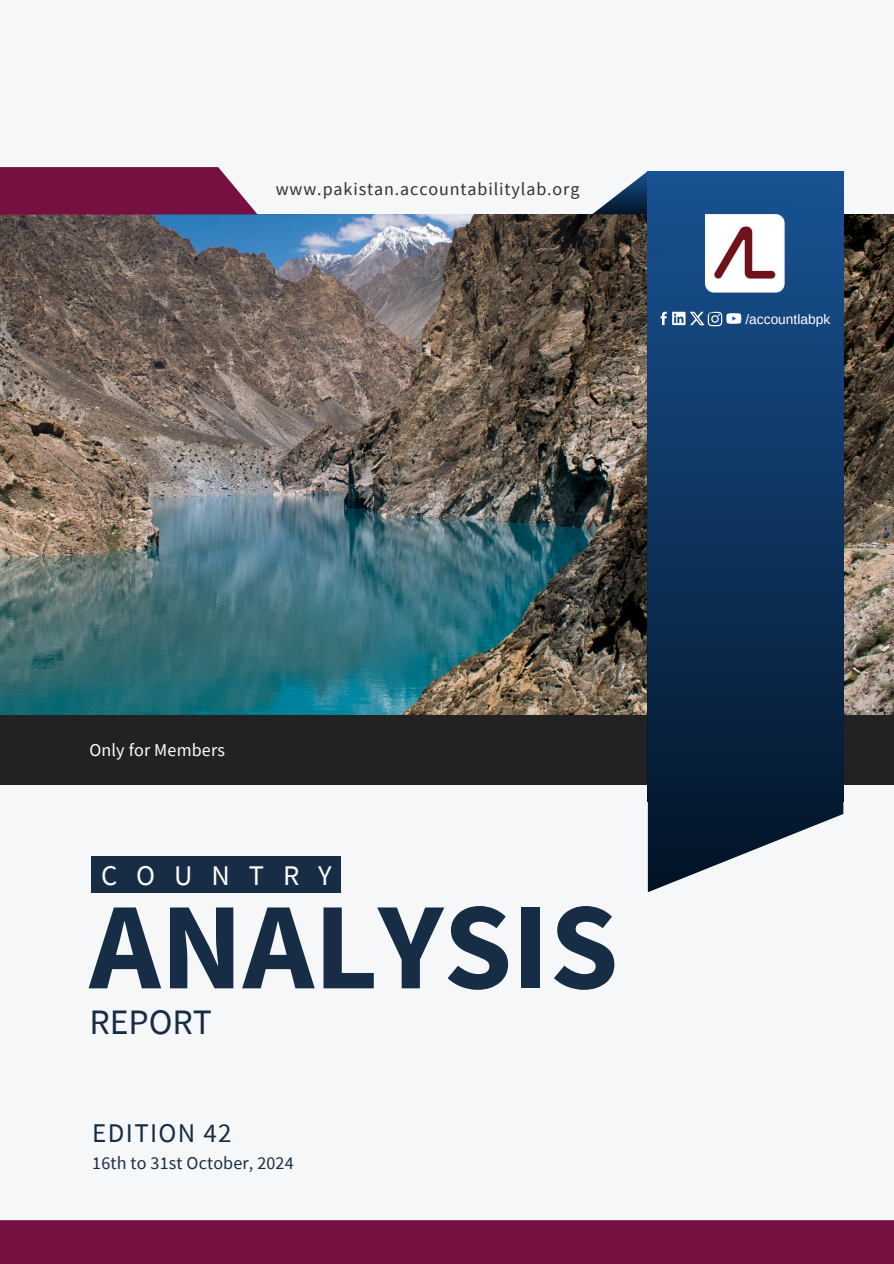
<style>
.page{position:relative;width:894px;height:1264px;background:#fff}
.page>*{position:absolute;margin:0;border:0;box-sizing:border-box;transform-origin:0 0}
.t1{font:700 123.9px "Source Sans Pro";color:#172d45}
.t2{font:35.7px "Source Sans Pro";color:#172d45}
.t3{font:28.5px "Source Sans Pro";letter-spacing:.665em;color:#fff}
.t4{font:27px "Source Sans Pro";letter-spacing:.05em;color:#172d45}
.t5{font:18px "Source Sans Pro";letter-spacing:.05em;color:#303035}
.t6{font:18px "Source Sans Pro";letter-spacing:.01em;color:#172d45}
.t7{font:18px "Source Sans Pro";letter-spacing:.01em;color:#fff}
.t8{font:13.8px "Arimo";color:#fff}
</style>
<div class="page">
<div style="left:0;top:0;width:893px;height:1263px;background:#f6f7f9"></div>
<img style="left:0;top:214px;width:893px;height:501px">
<div style="left:0;top:715px;width:893px;height:70px;background:#222"></div>
<svg style="left:592px;top:172px;width:55px;height:42px"></svg>
<svg style="left:647px;top:183px;width:196px;height:709px;background:#1a3e65"></svg>
<img style="left:705px;top:214px;width:80px;height:78px">
<div style="left:91px;top:856px;width:250px;height:36px;background:#172d45"></div>
<svg style="left:660px;top:312px;width:6px;height:13px"></svg>
<svg style="left:672px;top:312px;width:32px;height:13px"></svg>
<svg style="left:726px;top:313px;width:15px;height:10px"></svg>
<img style="left:707px;top:312px;width:15px;height:14px">
<div style="left:0;top:1220px;width:893px;height:43px;background:#751040"></div>
<div style="left:0;top:167px;width:257px;height:47px;background:#751040"></div>
<h3 class="t5" style="left:276px;top:177px;width:305px">www.pakistan.accountabilitylab.org</h3>
<p class="t8" style="left:745px;top:311px;width:86px">/accountlabpk</p>
<h4 class="t7" style="left:89px;top:738px;width:137px">Only for Members</h4>
<p class="t3" style="left:101px;top:856px;width:232px">COUNTRY</p>
<p class="t1" style="left:89px;top:866px;width:530px">ANALYSIS</p>
<p class="t2" style="left:89px;top:998px;width:124px">REPORT</p>
<p class="t4" style="left:92px;top:1115px;width:141px">EDITION 42</p>
<p class="t6" style="left:92px;top:1150px;width:203px">16th to 31st October, 2024</p>
</div>
